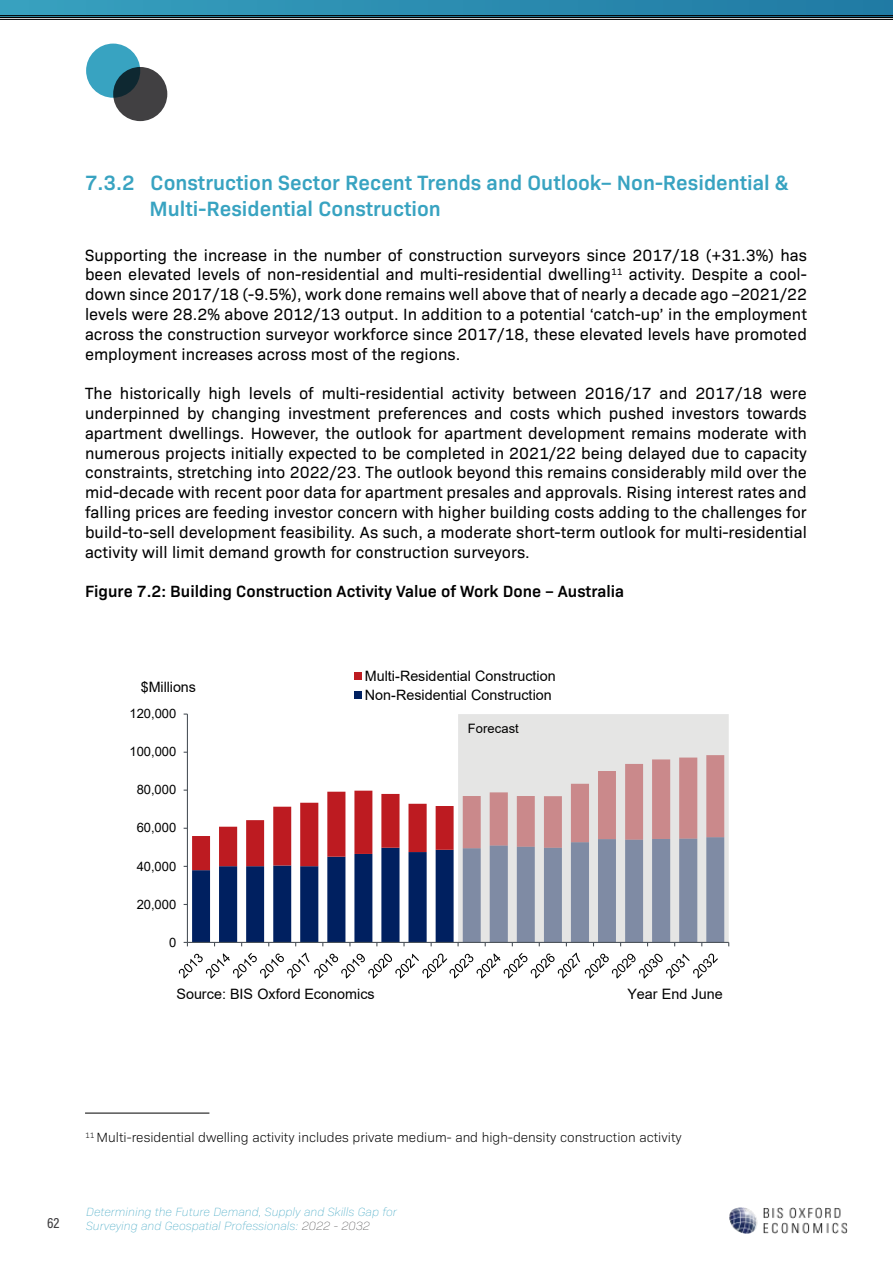
<style>
.page{position:relative;width:893px;height:1263px;background:#fff}
.page>*{position:absolute;margin:0;border:0;box-sizing:border-box;transform-origin:0 0}
.t1{font:600 21px/25.2px "Bio Sans";color:#38a3c1}
.t2{font:16.5px/19.8px "Bio Sans";color:#000;text-align:justify}
.t3{font:600 16.5px "Bio Sans";color:#000}
.t4{font:500 15px "Acumin Pro Cond";color:#414042}
.t5{font:14.4px "Arial";letter-spacing:-.005em;color:#000}
.t6{font:14.25px/19.2px "Arial";color:#000}
.t7{font:300 13.5px "Bio Sans";color:#000}
.t8{font:12.9px "Arial";letter-spacing:.005em;color:#000}
.t9{font:italic 200 12px/14.4px "Bio Sans";color:#38a3c1}
.s1{color:#414042}
</style>
<div class="page">
<svg style="left:0;top:0;width:893px;height:20px;background:#2d7a97"></svg>
<div style="left:86px;top:44px;width:54px;height:54px;background:#38a3c1;border-radius:50%"></div>
<svg style="left:113px;top:67px;width:54px;height:54px;background:#363b3f"></svg>
<img style="left:729px;top:1207px;width:118px;height:27px">
<hr style="left:85px;top:1113px;width:124px;height:1px;background:#000">
<div style="left:458px;top:714px;width:271px;height:38px;background:#e5e5e4"></div>
<hr style="left:187px;top:714px;width:1px;height:228px;background:#495057">
<svg style="left:184px;top:752px;width:545px;height:194px"></svg>
<svg style="left:179px;top:952px;width:539px;height:27px"></svg>
<div style="left:354px;top:672px;width:8px;height:8px;background:#bd1b21"></div>
<div style="left:354px;top:692px;width:8px;height:7px;background:#002060"></div>
<p class="t1" style="left:150px;top:169px;width:641px;text-indent:-65px">7.3.2 Construction Sector Recent Trends and Outlook– Non-Residential &amp;<br>Multi-Residential Construction</p>
<p class="t2" style="left:85px;top:244px;width:723px">Supporting the increase in the number of construction surveyors since 2017/18 (+31.3%) has been elevated levels of non-residential and multi-residential dwelling<sup>11</sup> activity. Despite a cool&shy;down since 2017/18 (-9.5%), work done remains well above that of nearly a decade ago –2021/22 levels were 28.2% above 2012/13 output. In addition to a potential ‘catch-up’ in the employment across the construction surveyor workforce since 2017/18, these elevated levels have promoted employment increases across most of the regions.</p>
<p class="t2" style="left:85px;top:382px;width:723px">The historically high levels of multi-residential activity between 2016/17 and 2017/18 were underpinned by changing investment preferences and costs which pushed investors towards apartment dwellings. However, the outlook for apartment development remains moderate with numerous projects initially expected to be completed in 2021/22 being delayed due to capacity constraints, stretching into 2022/23. The outlook beyond this remains considerably mild over the mid-decade with recent poor data for apartment presales and approvals. Rising interest rates and falling prices are feeding investor concern with higher building costs adding to the challenges for build-to-sell development feasibility. As such, a moderate short-term outlook for multi-residential activity will limit demand growth for construction surveyors.</p>
<p class="t3" style="left:85px;top:579px;width:541px">Figure 7.2: Building Construction Activity Value of Work Done – Australia</p>
<p class="t6" style="left:141px;top:677px;width:57px">$Millions</p>
<p class="t8" style="left:129px;top:705px;width:48px">120,000</p>
<p class="t8" style="left:129px;top:743px;width:48px">100,000</p>
<p class="t8" style="left:137px;top:781px;width:41px">80,000</p>
<p class="t8" style="left:137px;top:819px;width:41px">60,000</p>
<p class="t8" style="left:137px;top:857px;width:41px">40,000</p>
<p class="t8" style="left:137px;top:895px;width:41px">20,000</p>
<p class="t8" style="left:169px;top:933px;width:9px">0</p>
<p class="t6" style="left:365px;top:666px;width:192px">Multi-Residential Construction<br>Non-Residential Construction</p>
<p class="t8" style="left:468px;top:720px;width:52px">Forecast</p>
<p class="t6" style="left:177px;top:984px;width:200px">Source: BIS Oxford Economics</p>
<p class="t5" style="left:628px;top:984px;width:97px">Year End June</p>
<p class="t7" style="left:85px;top:1127px;width:598px"><sup>11</sup> Multi-residential dwelling activity includes private medium- and high-density construction activity</p>
<p class="t4" style="left:47px;top:1213px;width:14px">62</p>
<p class="t9" style="left:86px;top:1203px;width:312px">Determining the Future Demand, Supply and Skills Gap for<br>Surveying and Geospatial Professionals: <span class="s1">2022 - 2032</span></p>
</div>
